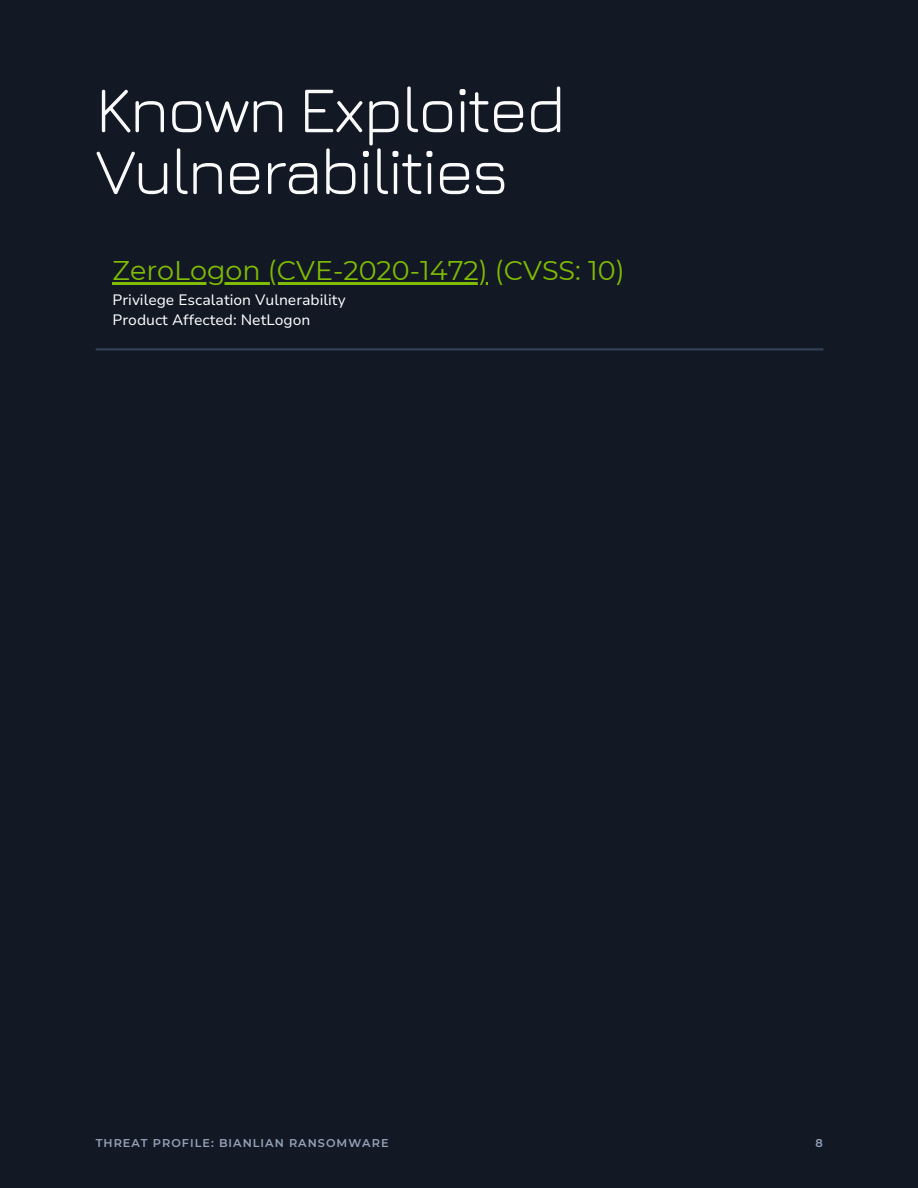
<style>
.page{position:relative;width:918px;height:1188px;background:#131825}
.page>*{position:absolute;margin:0;border:0;box-sizing:border-box;transform-origin:0 0}
.t1{font:66px/61.8px "Jura";letter-spacing:-.04em;color:#fafafa}
.t2{font:27px "Montserrat";color:#7fbc03}
.t3{font:15px "Nunito Sans 10 pt";color:#fff}
.t4{font:600 11.25px "Montserrat";letter-spacing:.09em;color:#94a3b8}
</style>
<div class="page">
<hr style="left:113px;top:282px;width:375px;height:3px;background:#7fbc03">
<hr style="left:96px;top:348px;width:727px;height:3px;background:#334155">
<h1 class="t1" style="left:96px;top:77px;width:472px">Known Exploited<br>Vulnerabilities</h1>
<p class="t2" style="left:113px;top:254px;width:513px">ZeroLogon (CVE-2020-1472) (CVSS: 10)</p>
<p class="t3" style="left:113px;top:290px;width:235px">Privilege Escalation Vulnerability</p>
<p class="t3" style="left:113px;top:310px;width:199px">Product Affected: NetLogon</p>
<p class="t4" style="left:96px;top:1136px;width:294px">THREAT PROFILE: BIANLIAN RANSOMWARE</p>
<p class="t4" style="left:816px;top:1136px;width:9px">8</p>
</div>
